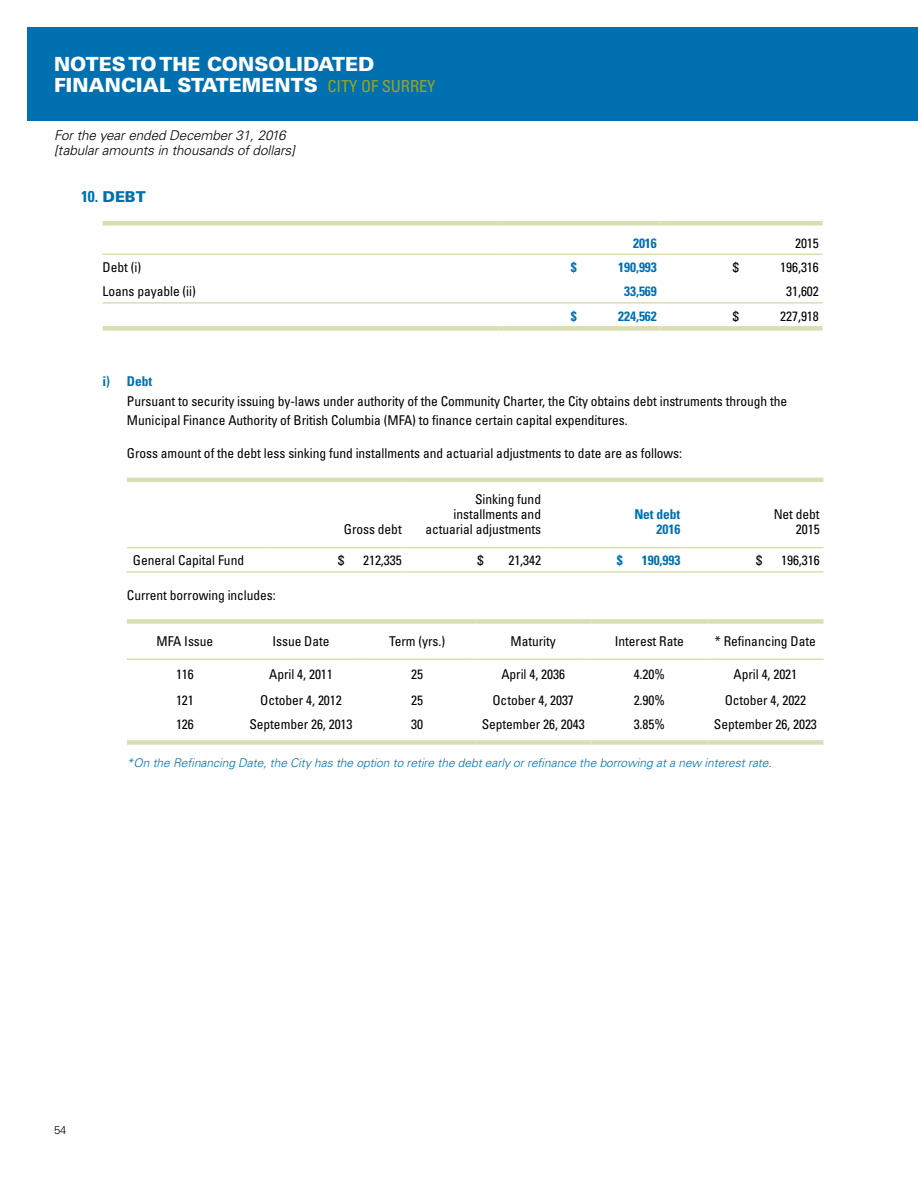
<style>
.page{position:relative;width:918px;height:1188px;background:#fff}
.page>*{position:absolute;margin:0;border:0;box-sizing:border-box;transform-origin:0 0}
.t1{font:900 19.5px/21px "Univers";color:#fff}
.t2{font:900 15px "Univers";color:#0070b0}
.t3{font:condensed 13.5px/15px "Univers";letter-spacing:-.005em;color:#000;text-align:right}
.t4{font:italic 300 13.5px/15px "Univers";letter-spacing:-.005em;color:#000}
.t5{font:700 condensed 13.5px/15px "Univers";letter-spacing:-.005em;color:#0070b0;text-align:right}
.t6{font:italic 300 12px "Univers";letter-spacing:-.005em;color:#0070b0}
.t7{font:300 11.25px "Univers";color:#000}
.s1{font-weight:400;font-stretch:condensed;font-size:16.5px;color:#9aa520}
.s2{font-weight:700;font-stretch:condensed;font-size:15.75px}
</style>
<div class="page">
<div style="left:27px;top:27px;width:891px;height:94px;background:#0070b0"></div>
<div style="left:103px;top:221px;width:396px;height:5px;background:#dadeb3"></div>
<div style="left:499px;top:221px;width:162px;height:5px;background:#dadeb3"></div>
<div style="left:661px;top:221px;width:162px;height:5px;background:#dadeb3"></div>
<hr style="left:103px;top:254px;width:396px;height:1px;background:#dadeb3">
<hr style="left:499px;top:254px;width:162px;height:1px;background:#dadeb3">
<hr style="left:661px;top:254px;width:162px;height:1px;background:#dadeb3">
<hr style="left:103px;top:302px;width:396px;height:2px;background:#dadeb3">
<div style="left:103px;top:326px;width:396px;height:5px;background:#dadeb3"></div>
<hr style="left:499px;top:302px;width:162px;height:2px;background:#dadeb3">
<div style="left:499px;top:326px;width:162px;height:5px;background:#dadeb3"></div>
<hr style="left:661px;top:302px;width:162px;height:2px;background:#dadeb3">
<div style="left:661px;top:326px;width:162px;height:5px;background:#dadeb3"></div>
<svg style="left:127px;top:480px;width:697px;height:92px"></svg>
<hr style="left:127px;top:478px;width:139px;height:4px;background:#dadeb3">
<hr style="left:266px;top:478px;width:140px;height:4px;background:#dadeb3">
<hr style="left:406px;top:478px;width:139px;height:4px;background:#dadeb3">
<hr style="left:545px;top:478px;width:139px;height:4px;background:#dadeb3">
<hr style="left:684px;top:478px;width:139px;height:4px;background:#dadeb3">
<hr style="left:127px;top:547px;width:139px;height:1px;background:#dadeb3">
<hr style="left:127px;top:571px;width:139px;height:2px;background:#dadeb3">
<hr style="left:266px;top:547px;width:140px;height:1px;background:#dadeb3">
<hr style="left:266px;top:571px;width:140px;height:2px;background:#dadeb3">
<hr style="left:406px;top:547px;width:139px;height:1px;background:#dadeb3">
<hr style="left:545px;top:547px;width:139px;height:1px;background:#dadeb3">
<hr style="left:684px;top:547px;width:139px;height:1px;background:#dadeb3">
<hr style="left:406px;top:571px;width:139px;height:2px;background:#dadeb3">
<hr style="left:545px;top:571px;width:139px;height:2px;background:#dadeb3">
<hr style="left:684px;top:571px;width:139px;height:2px;background:#dadeb3">
<div style="left:127px;top:619px;width:116px;height:5px;background:#dadeb3"></div>
<div style="left:243px;top:619px;width:116px;height:5px;background:#dadeb3"></div>
<div style="left:359px;top:619px;width:116px;height:5px;background:#dadeb3"></div>
<div style="left:475px;top:619px;width:116px;height:5px;background:#dadeb3"></div>
<div style="left:591px;top:619px;width:116px;height:5px;background:#dadeb3"></div>
<div style="left:707px;top:619px;width:117px;height:5px;background:#dadeb3"></div>
<hr style="left:127px;top:658px;width:116px;height:2px;background:#dadeb3">
<hr style="left:243px;top:658px;width:116px;height:2px;background:#dadeb3">
<hr style="left:359px;top:658px;width:116px;height:2px;background:#dadeb3">
<hr style="left:475px;top:658px;width:116px;height:2px;background:#dadeb3">
<hr style="left:591px;top:658px;width:116px;height:2px;background:#dadeb3">
<hr style="left:707px;top:658px;width:117px;height:2px;background:#dadeb3">
<div style="left:127px;top:740px;width:116px;height:5px;background:#dadeb3"></div>
<div style="left:243px;top:740px;width:116px;height:5px;background:#dadeb3"></div>
<div style="left:359px;top:740px;width:116px;height:5px;background:#dadeb3"></div>
<div style="left:475px;top:740px;width:116px;height:5px;background:#dadeb3"></div>
<div style="left:591px;top:740px;width:116px;height:5px;background:#dadeb3"></div>
<div style="left:707px;top:740px;width:117px;height:5px;background:#dadeb3"></div>
<h1 class="t1" style="left:54px;top:54px;width:383px">NOTES TO THE CONSOLIDATED<br>FINANCIAL STATEMENTS <span class="s1">CITY OF SURREY</span></h1>
<p class="t4" style="left:54px;top:128px;width:242px">For the year ended December 31, 2016 [tabular amounts in thousands of dollars]</p>
<p class="t2" style="left:81px;top:187px;width:66px"><span class="s2">10.</span> DEBT</p>
<p class="t5" style="left:633px;top:235px;width:25px">2016</p>
<p class="t3" style="left:795px;top:235px;width:25px">2015</p>
<p class="t3" style="left:103px;top:259px;width:40px">Debt (i)</p>
<p class="t5" style="left:571px;top:259px;width:7px">$</p>
<p class="t5" style="left:618px;top:259px;width:40px">190,993</p>
<p class="t3" style="left:733px;top:259px;width:7px">$</p>
<p class="t3" style="left:780px;top:259px;width:40px">196,316</p>
<p class="t3" style="left:103px;top:284px;width:95px">Loans payable (ii)</p>
<p class="t5" style="left:624px;top:284px;width:34px">33,569</p>
<p class="t3" style="left:786px;top:284px;width:34px">31,602</p>
<p class="t5" style="left:571px;top:309px;width:7px">$</p>
<p class="t5" style="left:618px;top:309px;width:40px">224,562</p>
<p class="t3" style="left:733px;top:309px;width:7px">$</p>
<p class="t3" style="left:780px;top:309px;width:40px">227,918</p>
<p class="t5" style="left:103px;top:374px;width:51px">i) Debt</p>
<p class="t3" style="left:127px;top:391px;width:662px;line-height:19.5px;text-align:left">Pursuant to security issuing by-laws under authority of the Community Charter, the City obtains debt instruments through the<br>Municipal Finance Authority of British Columbia (MFA) to finance certain capital expenditures.</p>
<p class="t3" style="left:127px;top:446px;width:557px">Gross amount of the debt less sinking fund installments and actuarial adjustments to date are as follows:</p>
<p class="t3" style="left:344px;top:522px;width:59px">Gross debt</p>
<p class="t3" style="left:425px;top:492px;width:117px">Sinking fund installments and actuarial adjustments</p>
<p class="t5" style="left:634px;top:507px;width:48px">Net debt<br>2016</p>
<p class="t3" style="left:774px;top:507px;width:48px">Net debt<br>2015</p>
<p class="t3" style="left:133px;top:553px;width:113px">General Capital Fund</p>
<p class="t3" style="left:338px;top:553px;width:7px">$</p>
<p class="t3" style="left:363px;top:553px;width:40px">212,335</p>
<p class="t3" style="left:478px;top:553px;width:7px">$</p>
<p class="t3" style="left:508px;top:553px;width:34px">21,342</p>
<p class="t5" style="left:617px;top:553px;width:7px">$</p>
<p class="t5" style="left:642px;top:553px;width:40px">190,993</p>
<p class="t3" style="left:756px;top:553px;width:7px">$</p>
<p class="t3" style="left:781px;top:553px;width:40px">196,316</p>
<p class="t3" style="left:127px;top:587px;width:150px">Current borrowing includes:</p>
<p class="t3" style="left:157px;top:633px;width:58px">MFA Issue</p>
<p class="t3" style="left:272px;top:633px;width:59px">Issue Date</p>
<p class="t3" style="left:389px;top:633px;width:57px">Term (yrs.)</p>
<p class="t3" style="left:511px;top:633px;width:47px">Maturity</p>
<p class="t3" style="left:615px;top:633px;width:70px">Interest Rate</p>
<p class="t3" style="left:715px;top:633px;width:102px">* Refinancing Date</p>
<p class="t3" style="left:176px;top:666px;width:19px">116</p>
<p class="t3" style="left:269px;top:666px;width:65px">April 4, 2011</p>
<p class="t3" style="left:411px;top:666px;width:13px">25</p>
<p class="t3" style="left:501px;top:666px;width:65px">April 4, 2036</p>
<p class="t3" style="left:634px;top:666px;width:33px">4.20%</p>
<p class="t3" style="left:734px;top:666px;width:65px">April 4, 2021</p>
<p class="t3" style="left:176px;top:692px;width:19px">121</p>
<p class="t3" style="left:260px;top:692px;width:83px">October 4, 2012</p>
<p class="t3" style="left:411px;top:692px;width:13px">25</p>
<p class="t3" style="left:492px;top:692px;width:83px">October 4, 2037</p>
<p class="t3" style="left:634px;top:692px;width:33px">2.90%</p>
<p class="t3" style="left:725px;top:692px;width:83px">October 4, 2022</p>
<p class="t3" style="left:176px;top:716px;width:19px">126</p>
<p class="t3" style="left:250px;top:716px;width:105px">September 26, 2013</p>
<p class="t3" style="left:411px;top:716px;width:13px">30</p>
<p class="t3" style="left:482px;top:716px;width:105px">September 26, 2043</p>
<p class="t3" style="left:634px;top:716px;width:33px">3.85%</p>
<p class="t3" style="left:714px;top:716px;width:105px">September 26, 2023</p>
<p class="t6" style="left:127px;top:756px;width:646px">*On the Refinancing Date, the City has the option to retire the debt early or refinance the borrowing at a new interest rate.</p>
<p class="t7" style="left:54px;top:1123px;width:14px">54</p>
</div>
